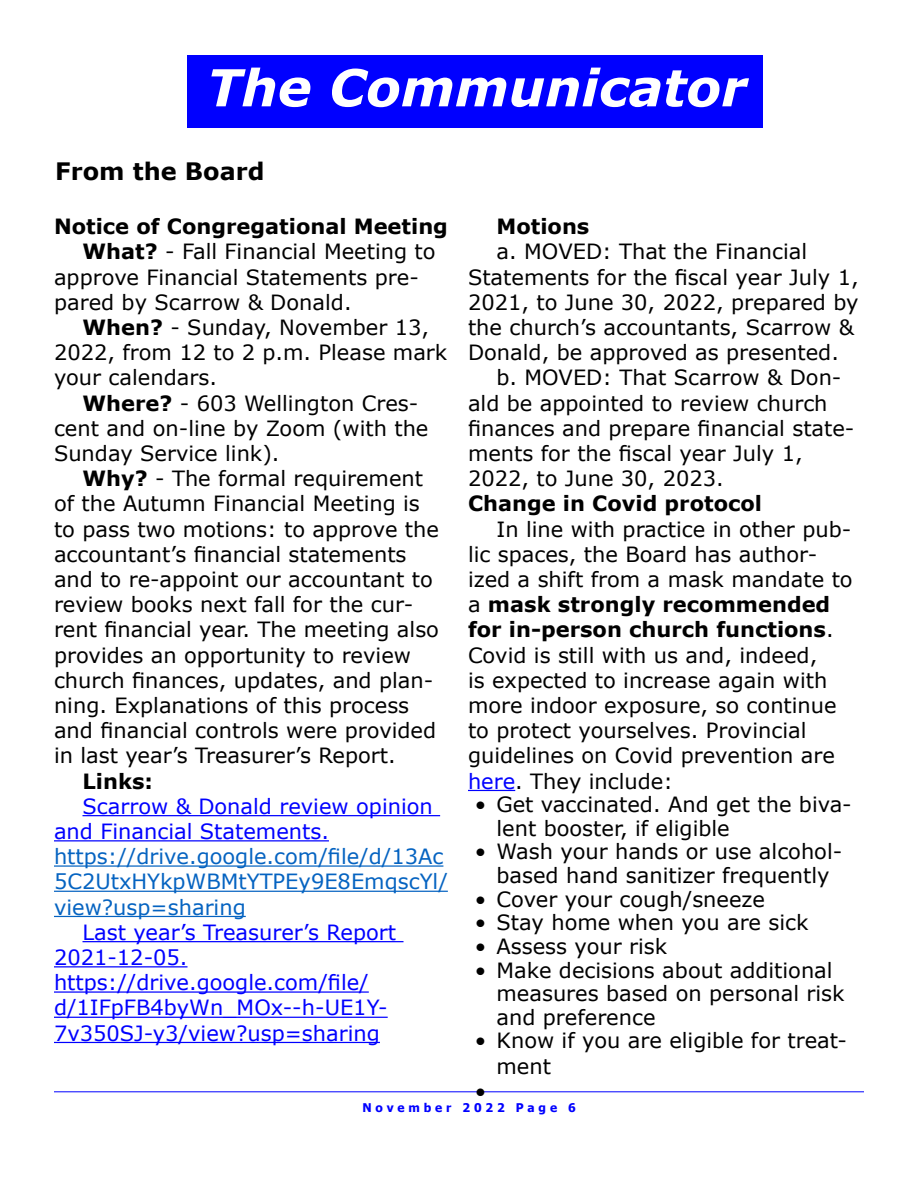
<style>
.page{position:relative;width:918px;height:1188px;background:#fff}
.page>*{position:absolute;margin:0;border:0;box-sizing:border-box;transform-origin:0 0}
.t1{font:italic 700 51px "Verdana";color:#fff}
.Heading{font:700 24px "Verdana";color:#000}
.Body_Text{font:21px/25.2px "Verdana";color:#000}
.Body_Text-2{font:21px/25.2px "Verdana";color:#0563c1}
.Body_Text-3{font:21px/25.2px "Verdana";color:#00f}
.Subhead{font:700 21px "Verdana";color:#000}
.Body_Text-4{font:700 21px "Verdana";color:#000}
.t2{font:700 12px "Tahoma";letter-spacing:.32em;color:#00f}
.s1{font-weight:700}
.s2{color:#00f}
</style>
<div class="page">
<div style="left:188px;top:55px;width:575px;height:73px;background:#00f"></div>
<hr style="left:54px;top:1092px;width:810px;height:1px;background:#00f">
<hr style="left:83px;top:815px;width:357px;height:1px;background:#00f">
<hr style="left:54px;top:840px;width:275px;height:1px;background:#00f">
<hr style="left:54px;top:865px;width:389px;height:2px;background:#0563c1">
<hr style="left:54px;top:891px;width:394px;height:1px;background:#0563c1">
<hr style="left:54px;top:916px;width:192px;height:1px;background:#0563c1">
<hr style="left:83px;top:941px;width:321px;height:1px;background:#00f">
<hr style="left:54px;top:966px;width:134px;height:1px;background:#00f">
<hr style="left:54px;top:991px;width:315px;height:2px;background:#00f">
<hr style="left:54px;top:1017px;width:334px;height:1px;background:#00f">
<hr style="left:54px;top:1042px;width:326px;height:1px;background:#00f">
<hr style="left:468px;top:790px;width:47px;height:1px;background:#00f">
<h1 class="t1" style="left:207px;top:55px;width:541px">The Communicator</h1>
<h2 class="Heading" style="left:55px;top:156px;width:211px">From the Board</h2>
<h3 class="Subhead" style="left:54px;top:213px;width:395px">Notice of Congregational Meeting</h3>
<p class="Body_Text" style="left:54px;top:239px;width:383px;text-indent:29px"><span class="s1">What?</span> - Fall Financial Meeting to approve Financial Statements pre&shy;pared by Scarrow &amp; Donald.</p>
<p class="Body_Text" style="left:54px;top:315px;width:395px;text-indent:29px"><span class="s1">When?</span> - Sunday, November 13,<br>2022, from 12 to 2 p.m. Please mark your calendars.</p>
<p class="Body_Text" style="left:54px;top:391px;width:376px;text-indent:29px"><span class="s1">Where?</span> - 603 Wellington Cres&shy;cent and on-line by Zoom (with the<br>Sunday Service link).</p>
<p class="Body_Text" style="left:54px;top:466px;width:387px;text-indent:29px"><span class="s1">Why?</span> - The formal requirement of the Autumn Financial Meeting is to pass two motions: to approve the accountant’s financial statements and to re-appoint our accountant to review books next fall for the cur&shy;rent financial year. The meeting also provides an opportunity to review church finances, updates, and plan&shy;ning. Explanations of this process and financial controls were provided in last year’s Treasurer’s Report.</p>
<p class="Body_Text-4" style="left:83px;top:767px;width:72px">Links:</p>
<p class="Body_Text-2" style="left:54px;top:794px;width:395px;text-indent:29px"><span class="s2">Scarrow &amp; Donald review opinion and Financial Statements. </span>https://drive.google.com/file/d/13Ac<br>5C2UtxHYkpWBMtYTPEy9E8EmqscYl/ view?usp=sharing</p>
<p class="Body_Text-3" style="left:54px;top:920px;width:344px;text-indent:29px">Last year’s Treasurer’s Report<br>2021-12-05. https://drive.google.com/file/ d/1IFpFB4byWn_MOx--h-UE1Y-<br>7v350SJ-y3/view?usp=sharing</p>
<p class="Body_Text-4" style="left:497px;top:213px;width:94px">Motions</p>
<p class="Body_Text" style="left:468px;top:239px;width:392px;text-indent:29px">a. MOVED: That the Financial Statements for the fiscal year July 1, 2021, to June 30, 2022, prepared by the church’s accountants, Scarrow &amp; Donald, be approved as presented.</p>
<p class="Body_Text" style="left:468px;top:365px;width:388px;text-indent:29px">b. MOVED: That Scarrow &amp; Don&shy;ald be appointed to review church finances and prepare financial state&shy;ments for the fiscal year July 1,<br>2022, to June 30, 2023.</p>
<h3 class="Subhead" style="left:468px;top:490px;width:296px">Change in Covid protocol</h3>
<p class="Body_Text" style="left:468px;top:517px;width:386px;text-indent:29px">In line with practice in other pub&shy;lic spaces, the Board has author&shy;ized a shift from a mask mandate to a <span class="s1">mask strongly recommended for in-person church functions</span>.<br>Covid is still with us and, indeed,<br>is expected to increase again with more indoor exposure, so continue to protect yourselves. Provincial guidelines on Covid prevention are <span class="s2">here</span>. They include:</p>
<p class="Body_Text" style="left:496px;top:793px;width:357px;line-height:23.7px;text-indent:-22px">• Get vaccinated. And get the biva&shy;lent booster, if eligible</p>
<p class="Body_Text" style="left:475px;top:840px;width:369px;line-height:23.7px;text-align:center">• Wash your hands or use alcohol&shy;based hand sanitizer frequently</p>
<p class="Body_Text" style="left:475px;top:887px;width:292px">• Cover your cough/sneeze</p>
<p class="Body_Text" style="left:475px;top:910px;width:335px">• Stay home when you are sick</p>
<p class="Body_Text" style="left:475px;top:934px;width:194px">• Assess your risk</p>
<p class="Body_Text" style="left:496px;top:958px;width:350px;line-height:23.7px;text-indent:-22px">• Make decisions about additional measures based on personal risk and preference</p>
<p class="Body_Text" style="left:496px;top:1029px;width:352px;text-indent:-22px">• Know if you are eligible for treat&shy;ment</p>
<p class="Body_Text" style="left:475px;top:1079px;width:13px">•</p>
<p class="t2" style="left:362px;top:1099px;width:215px">November 2022 Page 6</p>
</div>
